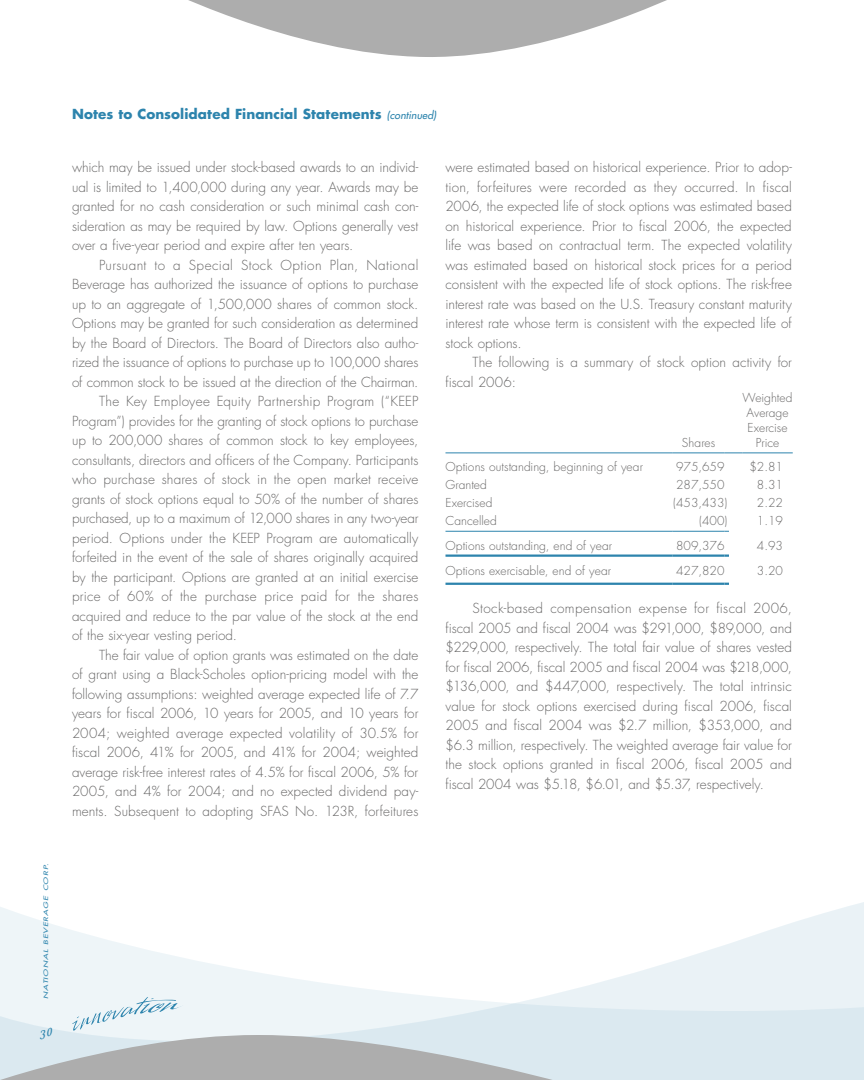
<style>
.page{position:relative;width:864px;height:1080px;background:#fff}
.page>*{position:absolute;margin:0;border:0;box-sizing:border-box;transform-origin:0 0}
.t1{font:300 13.5px/19.5px "Futura";color:#686767;text-align:justify}
.t2{font:700 13.5px "Futura";letter-spacing:.01em;color:#2d84ad}
.t3{font:300 13.5px "Futura";letter-spacing:.02em;color:#686767}
.t4{font:300 13.5px "Futura";letter-spacing:.03em;color:#686767}
.t5{font:300 12px/15px "Futura";color:#686767;text-align:center}
.t6{font:italic 6px "Futura";color:#2d84ad;scale:1.5 1}
.s1{font-weight:400;font-style:italic;font-size:10.5px}
</style>
<div class="page">
<svg style="left:0;top:902px;width:864px;height:178px"></svg>
<hr style="left:446px;top:583px;width:227px;height:2px;background:#2d84ad">
<hr style="left:673px;top:583px;width:52px;height:2px;background:#2d84ad">
<hr style="left:446px;top:531px;width:227px;height:1px;background:#2d84ad">
<hr style="left:673px;top:531px;width:52px;height:1px;background:#2d84ad">
<hr style="left:446px;top:453px;width:227px;height:1px;background:#2d84ad">
<hr style="left:673px;top:453px;width:52px;height:1px;background:#2d84ad">
<svg style="left:725px;top:453px;width:18px;height:1px"></svg>
<hr style="left:743px;top:453px;width:50px;height:1px;background:#2d84ad">
<hr style="left:446px;top:555px;width:227px;height:2px;background:#2d84ad">
<hr style="left:673px;top:555px;width:52px;height:2px;background:#2d84ad">
<svg style="left:188px;top:0;width:479px;height:57px"></svg>
<svg style="left:0;top:987px;width:596px;height:93px;background:#d5dcdf"></svg>
<p class="t6" style="left:42px;top:999px;width:92px;rotate:-90deg">NATIONAL BEVERAGE CORP.</p>
<p class="t2" style="left:72px;top:104px;width:366px">Notes to Consolidated Financial Statements <span class="s1">(continued)</span></p>
<p class="t1" style="left:72px;top:158px;width:348px">which may be issued under stock-based awards to an individ&shy;ual is limited to 1,400,000 during any year. Awards may be granted for no cash consideration or such minimal cash con&shy;sideration as may be required by law. Options generally vest over a five-year period and expire after ten years.</p>
<p class="t4" style="left:99px;top:256px;width:321px">Pursuant to a Special Stock Option Plan, National</p>
<p class="t1" style="left:72px;top:275px;width:348px">Beverage has authorized the issuance of options to purchase</p>
<p class="t1" style="left:72px;top:294px;width:348px">up to an aggregate of 1,500,000 shares of common stock.</p>
<p class="t1" style="left:72px;top:314px;width:348px">Options may be granted for such consideration as determined</p>
<p class="t1" style="left:72px;top:333px;width:348px">by the Board of Directors. The Board of Directors also autho-</p>
<p class="t1" style="left:72px;top:353px;width:348px">rized the issuance of options to purchase up to 100,000 shares</p>
<p class="t1" style="left:72px;top:372px;width:348px">of common stock to be issued at the direction of the Chairman.</p>
<p class="t1" style="left:99px;top:392px;width:321px">The Key Employee Equity Partnership Program (“KEEP</p>
<p class="t1" style="left:72px;top:411px;width:348px">Program”) provides for the granting of stock options to purchase</p>
<p class="t1" style="left:72px;top:431px;width:348px">up to 200,000 shares of common stock to key employees,</p>
<p class="t1" style="left:72px;top:450px;width:348px">consultants, directors and officers of the Company. Participants</p>
<p class="t1" style="left:72px;top:470px;width:348px">who purchase shares of stock in the open market receive</p>
<p class="t1" style="left:72px;top:489px;width:348px">grants of stock options equal to 50% of the number of shares</p>
<p class="t1" style="left:72px;top:509px;width:348px">purchased, up to a maximum of 12,000 shares in any two-year</p>
<p class="t1" style="left:72px;top:528px;width:348px">period. Options under the KEEP Program are automatically</p>
<p class="t1" style="left:72px;top:548px;width:348px">forfeited in the event of the sale of shares originally acquired</p>
<p class="t1" style="left:72px;top:567px;width:348px">by the participant. Options are granted at an initial exercise</p>
<p class="t3" style="left:72px;top:588px;width:348px">price of 60% of the purchase price paid for the shares</p>
<p class="t1" style="left:72px;top:606px;width:348px">acquired and reduce to the par value of the stock at the end</p>
<p class="t1" style="left:72px;top:626px;width:167px">of the six-year vesting period.</p>
<p class="t1" style="left:99px;top:645px;width:321px">The fair value of option grants was estimated on the date</p>
<p class="t1" style="left:72px;top:665px;width:348px">of grant using a Black-Scholes option-pricing model with the</p>
<p class="t1" style="left:72px;top:684px;width:348px">following assumptions: weighted average expected life of 7.7</p>
<p class="t1" style="left:72px;top:704px;width:348px">years for fiscal 2006, 10 years for 2005, and 10 years for</p>
<p class="t1" style="left:72px;top:723px;width:348px">2004; weighted average expected volatility of 30.5% for</p>
<p class="t1" style="left:72px;top:743px;width:348px">fiscal 2006, 41% for 2005, and 41% for 2004; weighted</p>
<p class="t1" style="left:72px;top:762px;width:348px">average risk-free interest rates of 4.5% for fiscal 2006, 5% for</p>
<p class="t1" style="left:72px;top:782px;width:348px">2005, and 4% for 2004; and no expected dividend pay-</p>
<p class="t1" style="left:72px;top:801px;width:348px">ments. Subsequent to adopting SFAS No. 123R, forfeitures</p>
<p class="t1" style="left:445px;top:158px;width:348px">were estimated based on historical experience. Prior to adop&shy;tion, forfeitures were recorded as they occurred. In fiscal 2006, the expected life of stock options was estimated based on historical experience. Prior to fiscal 2006, the expected life was based on contractual term. The expected volatility was estimated based on historical stock prices for a period consistent with the expected life of stock options. The risk-free interest rate was based on the U.S. Treasury constant maturity interest rate whose term is consistent with the expected life of stock options.</p>
<p class="t1" style="left:445px;top:353px;width:348px;text-indent:27px">The following is a summary of stock option activity for fiscal 2006:</p>
<p class="t5" style="left:743px;top:390px;width:52px">Weighted<br>Average<br>Exercise</p>
<p class="t5" style="left:682px;top:435px;width:35px">Shares</p>
<p class="t5" style="left:756px;top:435px;width:25px">Price</p>
<p class="t5" style="left:445px;top:460px;width:199px">Options outstanding, beginning of year</p>
<p class="t5" style="left:676px;top:460px;width:50px">975,659</p>
<p class="t5" style="left:750px;top:460px;width:35px">$2.81</p>
<p class="t5" style="left:446px;top:478px;width:43px">Granted</p>
<p class="t5" style="left:676px;top:478px;width:50px">287,550</p>
<p class="t5" style="left:757px;top:478px;width:28px">8.31</p>
<p class="t5" style="left:446px;top:496px;width:48px">Exercised</p>
<p class="t5" style="left:673px;top:496px;width:56px">(453,433)</p>
<p class="t5" style="left:757px;top:496px;width:28px">2.22</p>
<p class="t5" style="left:446px;top:514px;width:53px">Cancelled</p>
<p class="t5" style="left:699px;top:514px;width:30px">(400)</p>
<p class="t5" style="left:757px;top:514px;width:28px">1.19</p>
<p class="t5" style="left:446px;top:538px;width:168px">Options outstanding, end of year</p>
<p class="t5" style="left:676px;top:538px;width:50px">809,376</p>
<p class="t5" style="left:757px;top:538px;width:28px">4.93</p>
<p class="t5" style="left:446px;top:563px;width:167px">Options exercisable, end of year</p>
<p class="t5" style="left:676px;top:563px;width:50px">427,820</p>
<p class="t5" style="left:757px;top:563px;width:28px">3.20</p>
<p class="t1" style="left:446px;top:599px;width:348px;text-indent:27px">Stock-based compensation expense for fiscal 2006, fiscal 2005 and fiscal 2004 was $291,000, $89,000, and $229,000, respectively. The total fair value of shares vested for fiscal 2006, fiscal 2005 and fiscal 2004 was $218,000, $136,000, and $447,000, respectively. The total intrinsic value for stock options exercised during fiscal 2006, fiscal 2005 and fiscal 2004 was $2.7 million, $353,000, and $6.3 million, respectively. The weighted average fair value for the stock options granted in fiscal 2006, fiscal 2005 and fiscal 2004 was $5.18, $6.01, and $5.37, respectively.</p>
</div>
